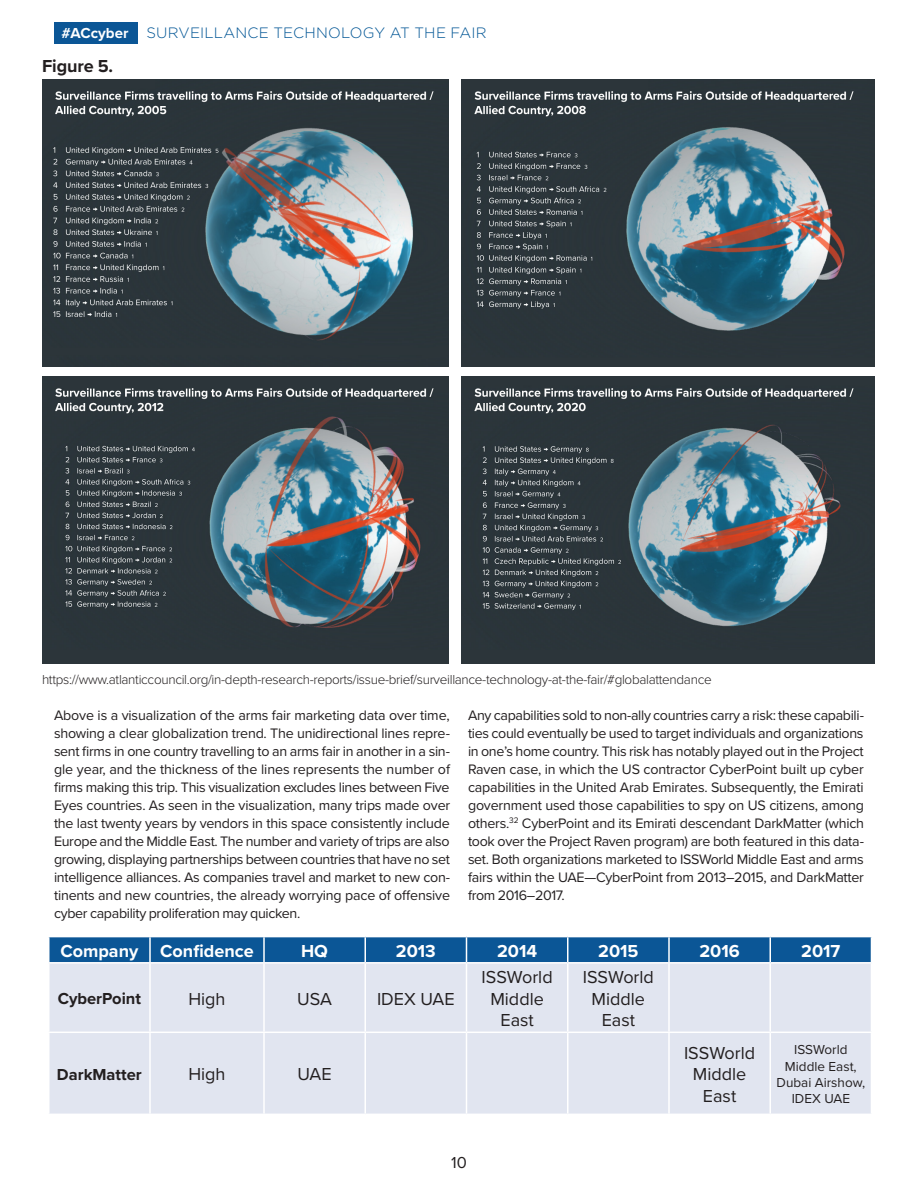
<style>
.page{position:relative;width:918px;height:1188px;background:#fff}
.page>*{position:absolute;margin:0;border:0;box-sizing:border-box;transform-origin:0 0}
.t1{font:18px/21.6px "Proxima Nova";color:#231f20;text-align:center}
.t2{font:700 18px "Proxima Nova";color:#fff}
.Proxima_MAIN_body_te{font:700 18px "Proxima Nova";letter-spacing:-.005em;color:#231f20}
.t3{font:700 16.5px "Proxima Nova";color:#231f20}
.t4{font:16.5px "Proxima Nova";color:#231f20}
.t5{font:300 15px "Gotham";letter-spacing:.01em;color:#005595}
.t6{font:700 15px "Proxima Nova";color:#fff}
.Proxima_MAIN_body_te-2{font:14.25px/18px "Proxima Nova";letter-spacing:-.025em;color:#231f20;text-align:justify}
.Proxima_Caption{font:300 13.5px "Proxima Nova";letter-spacing:-.025em;color:#231f20}
.t7{font:13.5px/16.2px "Proxima Nova";color:#231f20;text-align:center}
</style>
<div class="page">
<div style="left:54px;top:22px;width:84px;height:22px;background:#0b5696"></div>
<img style="left:42px;top:80px;width:407px;height:287px">
<img style="left:462px;top:80px;width:413px;height:287px">
<img style="left:42px;top:377px;width:407px;height:287px">
<img style="left:462px;top:377px;width:413px;height:287px">
<div style="left:50px;top:964px;width:821px;height:150px;background:#e1e5f0"></div>
<hr style="left:48px;top:1032px;width:102px;height:1px;background:#fff">
<hr style="left:150px;top:1032px;width:114px;height:1px;background:#fff">
<hr style="left:264px;top:1032px;width:101px;height:1px;background:#fff">
<hr style="left:365px;top:1032px;width:101px;height:1px;background:#fff">
<hr style="left:466px;top:1032px;width:102px;height:1px;background:#fff">
<hr style="left:568px;top:1032px;width:101px;height:1px;background:#fff">
<hr style="left:669px;top:1032px;width:101px;height:1px;background:#fff">
<hr style="left:770px;top:1032px;width:102px;height:1px;background:#fff">
<hr style="left:149px;top:964px;width:2px;height:68px;background:#fff">
<hr style="left:263px;top:964px;width:2px;height:68px;background:#fff">
<hr style="left:149px;top:1033px;width:2px;height:81px;background:#fff">
<hr style="left:263px;top:1033px;width:2px;height:81px;background:#fff">
<hr style="left:364px;top:964px;width:2px;height:68px;background:#fff">
<hr style="left:466px;top:964px;width:1px;height:68px;background:#fff">
<hr style="left:364px;top:1033px;width:2px;height:81px;background:#fff">
<hr style="left:466px;top:1033px;width:1px;height:81px;background:#fff">
<hr style="left:567px;top:964px;width:1px;height:68px;background:#fff">
<hr style="left:668px;top:964px;width:2px;height:68px;background:#fff">
<hr style="left:567px;top:1033px;width:1px;height:81px;background:#fff">
<hr style="left:668px;top:1033px;width:2px;height:81px;background:#fff">
<svg style="left:49px;top:937px;width:823px;height:26px;background:#1a609c"></svg>
<hr style="left:770px;top:964px;width:1px;height:68px;background:#fff">
<hr style="left:770px;top:1033px;width:1px;height:81px;background:#fff">
<p class="t6" style="left:61px;top:22px;width:69px">#ACcyber</p>
<p class="Proxima_MAIN_body_te" style="left:42px;top:53px;width:73px">Figure 5.</p>
<p class="t5" style="left:146px;top:23px;width:342px">SURVEILLANCE TECHNOLOGY AT THE FAIR</p>
<p class="Proxima_Caption" style="left:42px;top:669px;width:671px">https://www.atlanticcouncil.org/in-depth-research-reports/issue-brief/surveillance-technology-at-the-fair/#globalattendance</p>
<p class="Proxima_MAIN_body_te-2" style="left:54px;top:706px;width:398px">Above is a visualization of the arms fair marketing data over time, showing a clear globalization trend. The unidirectional lines repre&shy;sent firms in one country travelling to an arms fair in another in a sin&shy;gle year, and the thickness of the lines represents the number of firms making this trip. This visualization excludes lines between Five Eyes countries. As seen in the visualization, many trips made over the last twenty years by vendors in this space consistently include Europe and the Middle East. The number and variety of trips are also growing, displaying partnerships between countries that have no set intelligence alliances. As companies travel and market to new con&shy;tinents and new countries, the already worrying pace of offensive cyber capability proliferation may quicken.</p>
<p class="Proxima_MAIN_body_te-2" style="left:468px;top:706px;width:398px">Any capabilities sold to non-ally countries carry a risk: these capabili&shy;ties could eventually be used to target individuals and organizations in one’s home country. This risk has notably played out in the Project Raven case, in which the US contractor CyberPoint built up cyber capabilities in the United Arab Emirates. Subsequently, the Emirati government used those capabilities to spy on US citizens, among others.<sup>32</sup> CyberPoint and its Emirati descendant DarkMatter (which took over the Project Raven program) are both featured in this data&shy;set. Both organizations marketed to ISSWorld Middle East and arms fairs within the UAE—CyberPoint from 2013–2015, and DarkMatter from 2016–2017.</p>
<p class="t2" style="left:60px;top:937px;width:79px">Company</p>
<p class="t2" style="left:160px;top:937px;width:95px">Confidence</p>
<p class="t2" style="left:301px;top:937px;width:28px">HQ</p>
<p class="t2" style="left:396px;top:937px;width:41px">2013</p>
<p class="t2" style="left:497px;top:937px;width:42px">2014</p>
<p class="t2" style="left:598px;top:937px;width:42px">2015</p>
<p class="t2" style="left:699px;top:937px;width:42px">2016</p>
<p class="t2" style="left:801px;top:937px;width:41px">2017</p>
<p class="t3" style="left:58px;top:986px;width:85px">CyberPoint</p>
<p class="t1" style="left:188px;top:987px;width:39px">High</p>
<p class="t1" style="left:297px;top:987px;width:36px">USA</p>
<p class="t1" style="left:377px;top:987px;width:79px">IDEX UAE</p>
<p class="t1" style="left:482px;top:965px;width:73px">ISSWorld</p>
<p class="t1" style="left:490px;top:987px;width:55px">Middle<br>East</p>
<p class="t1" style="left:583px;top:965px;width:73px">ISSWorld</p>
<p class="t1" style="left:592px;top:987px;width:55px">Middle<br>East</p>
<p class="t3" style="left:57px;top:1062px;width:86px">DarkMatter</p>
<p class="t1" style="left:188px;top:1063px;width:39px">High</p>
<p class="t1" style="left:298px;top:1063px;width:36px">UAE</p>
<p class="t4" style="left:451px;top:1150px;width:17px">10</p>
<p class="t1" style="left:684px;top:1041px;width:73px">ISSWorld<br>Middle<br>East</p>
<p class="t7" style="left:777px;top:1041px;width:90px">ISSWorld<br>Middle East,<br>Dubai Airshow,<br>IDEX UAE</p>
</div>
